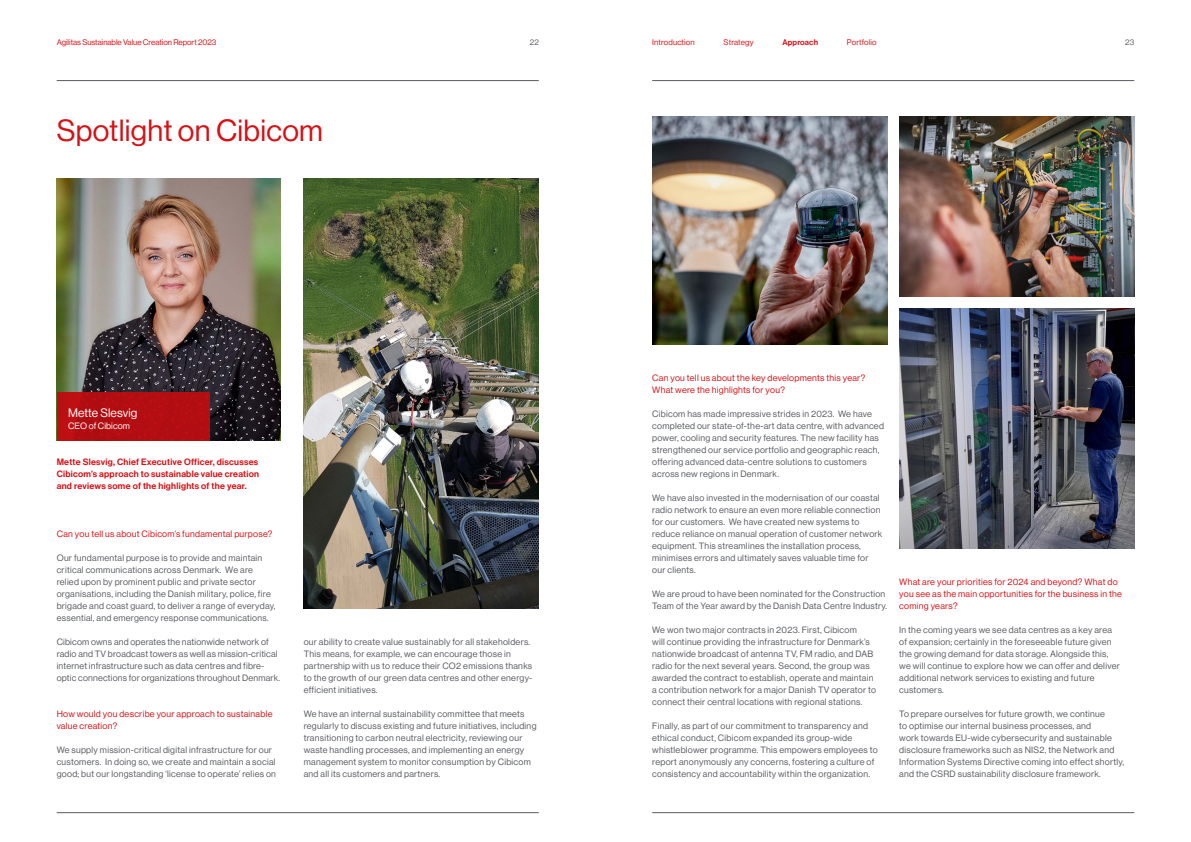
<style>
.page{position:relative;width:1191px;height:842px;background:#fff}
.page>*{position:absolute;margin:0;border:0;box-sizing:border-box;transform-origin:0 0}
.t1{font:30px "Neue Haas Display";letter-spacing:.01em;color:#d71116}
.t2{font:12px "Neue Haas Display";letter-spacing:.01em;color:#fff}
.t3{font:9px/12px "Neue Haas Display";letter-spacing:.03em;color:#5a5c62}
.t4{font:9px/12px "Neue Haas Display";letter-spacing:.03em;color:#d71116}
.t5{font:9px/12px "Neue Haas Display Mediu";letter-spacing:.03em;color:#d71116;text-align:justify}
.t6{font:9px "Neue Haas Display";letter-spacing:.01em;color:#fff}
.t7{font:8px "Neue Haas Display";color:#d71116}
.t8{font:8px "Neue Haas Display";letter-spacing:.02em;color:#d71116}
.t9{font:8px "Neue Haas Display Mediu";letter-spacing:.02em;color:#d71116}
.t10{font:8px "Neue Haas Display";color:#5a5c62}
</style>
<div class="page">
<img style="left:899px;top:117px;width:235px;height:180px">
<img style="left:899px;top:309px;width:235px;height:240px">
<img style="left:57px;top:179px;width:224px;height:262px">
<div style="left:57px;top:393px;width:152px;height:48px;background:linear-gradient(to bottom,#b50e12,#b30e12)"></div>
<img style="left:304px;top:179px;width:235px;height:430px">
<img style="left:652px;top:117px;width:235px;height:228px">
<hr style="left:652px;top:812px;width:482px;height:1px;background:#5a5c62">
<hr style="left:57px;top:812px;width:482px;height:1px;background:#5a5c62">
<hr style="left:652px;top:80px;width:482px;height:1px;background:#5a5c62">
<hr style="left:57px;top:80px;width:482px;height:1px;background:#5a5c62">
<p class="t7" style="left:57px;top:37px;width:161px">Agilitas Sustainable Value Creation Report 2023</p>
<p class="t10" style="left:530px;top:37px;width:10px">22</p>
<p class="t8" style="left:652px;top:37px;width:44px">Introduction</p>
<p class="t8" style="left:723px;top:37px;width:32px">Strategy</p>
<p class="t9" style="left:782px;top:37px;width:37px">Approach</p>
<p class="t8" style="left:847px;top:37px;width:31px">Portfolio</p>
<p class="t10" style="left:1125px;top:37px;width:10px">23</p>
<h1 class="t1" style="left:57px;top:113px;width:268px">Spotlight on Cibicom</h1>
<h2 class="t2" style="left:68px;top:406px;width:71px">Mette Slesvig</h2>
<p class="t6" style="left:68px;top:420px;width:63px">CEO of Cibicom</p>
<p class="t5" style="left:57px;top:456px;width:204px">Mette Slesvig, Chief Executive Officer, discusses Cibicom’s approach to sustainable value creation and reviews some of the highlights of the year.</p>
<p class="t4" style="left:57px;top:528px;width:217px">Can you tell us about Cibicom’s fundamental purpose?</p>
<p class="t3" style="left:57px;top:552px;width:220px">Our fundamental purpose is to provide and maintain critical communications across Denmark. We are relied upon by prominent public and private sector organisations, including the Danish military, police, fire brigade and coast guard, to deliver a range of everyday, essential, and emergency response communications.</p>
<p class="t3" style="left:57px;top:636px;width:225px">Cibicom owns and operates the nationwide network of radio and TV broadcast towers as well as mission-critical internet infrastructure such as data centres and fibre&shy;optic connections for organizations throughout Denmark.</p>
<p class="t4" style="left:57px;top:708px;width:217px">How would you describe your approach to sustainable value creation?</p>
<p class="t3" style="left:57px;top:744px;width:221px">We supply mission-critical digital infrastructure for our customers. In doing so, we create and maintain a social good; but our longstanding ‘license to operate’ relies on</p>
<p class="t3" style="left:304px;top:636px;width:230px">our ability to create value sustainably for all stakeholders.<br>This means, for example, we can encourage those in partnership with us to reduce their CO2 emissions thanks to the growth of our green data centres and other energy&shy;efficient initiatives.</p>
<p class="t3" style="left:304px;top:708px;width:234px">We have an internal sustainability committee that meets regularly to discuss existing and future initiatives, including transitioning to carbon neutral electricity, reviewing our waste handling processes, and implementing an energy management system to monitor consumption by Cibicom and all its customers and partners.</p>
<p class="t4" style="left:652px;top:372px;width:215px">Can you tell us about the key developments this year?<br>What were the highlights for you?</p>
<p class="t3" style="left:652px;top:408px;width:233px">Cibicom has made impressive strides in 2023. We have completed our state-of-the-art data centre, with advanced power, cooling and security features. The new facility has strengthened our service portfolio and geographic reach, offering advanced data-centre solutions to customers across new regions in Denmark.</p>
<p class="t3" style="left:652px;top:492px;width:232px">We have also invested in the modernisation of our coastal radio network to ensure an even more reliable connection for our customers. We have created new systems to reduce reliance on manual operation of customer network equipment. This streamlines the installation process, minimises errors and ultimately saves valuable time for our clients.</p>
<p class="t3" style="left:652px;top:588px;width:236px">We are proud to have been nominated for the Construction<br>Team of the Year award by the Danish Data Centre Industry.</p>
<p class="t3" style="left:652px;top:624px;width:225px">We won two major contracts in 2023. First, Cibicom<br>will continue providing the infrastructure for Denmark’s nationwide broadcast of antenna TV, FM radio, and DAB radio for the next several years. Second, the group was awarded the contract to establish, operate and maintain a contribution network for a major Danish TV operator to connect their central locations with regional stations.</p>
<p class="t3" style="left:652px;top:720px;width:227px">Finally, as part of our commitment to transparency and ethical conduct, Cibicom expanded its group-wide whistleblower programme. This empowers employees to report anonymously any concerns, fostering a culture of consistency and accountability within the organization.</p>
<p class="t4" style="left:899px;top:576px;width:224px">What are your priorities for 2024 and beyond? What do you see as the main opportunities for the business in the coming years?</p>
<p class="t3" style="left:899px;top:624px;width:222px">In the coming years we see data centres as a key area of expansion; certainly in the foreseeable future given the growing demand for data storage. Alongside this, we will continue to explore how we can offer and deliver additional network services to existing and future customers.</p>
<p class="t3" style="left:899px;top:708px;width:226px">To prepare ourselves for future growth, we continue<br>to optimise our internal business processes, and<br>work towards EU-wide cybersecurity and sustainable disclosure frameworks such as NIS2, the Network and Information Systems Directive coming into effect shortly, and the CSRD sustainability disclosure framework.</p>
</div>
